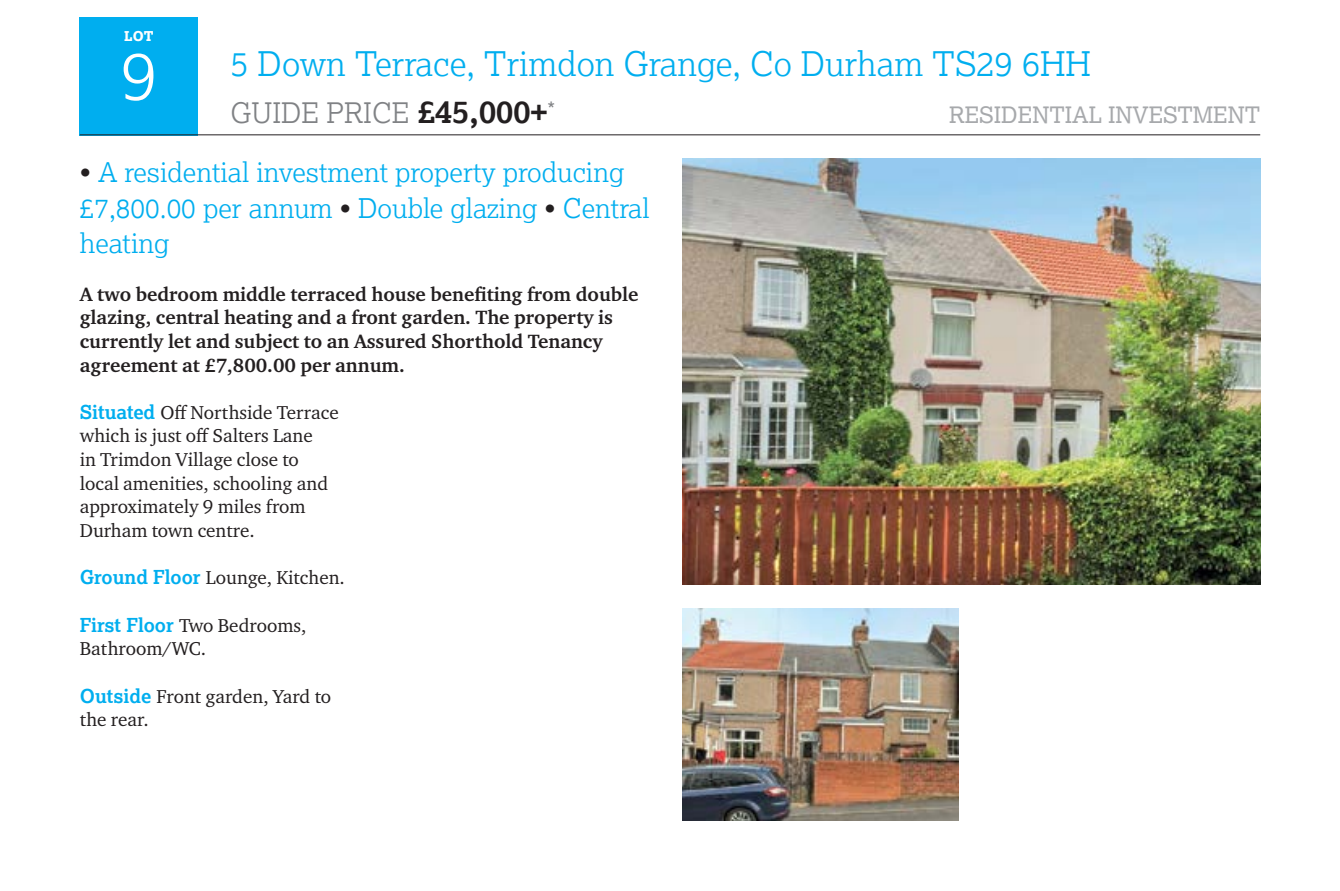
<style>
.page{position:relative;width:1340px;height:891px;background:#fff}
.page>*{position:absolute;margin:0;border:0;box-sizing:border-box;transform-origin:0 0}
.t1{font:300 67.5px "Lexia";color:#fff}
.t2{font:300 33.75px "Lexia";color:#00aeef}
.t3{font:300 28.12px "Lexia";color:#808285}
.t4{font:300 27px/35.3px "Lexia";color:#00aeef}
.t5{font:22.5px "Lexia";color:#a7a9ac}
.t6{font:700 19.8px/23.6px "Charter ITC Pro";color:#231f20}
.t7{font:19.12px/23.6px "Charter ITC Pro";color:#231f20}
.t8{font:800 13.5px "Lexia";color:#fff}
.s1{font-weight:700;font-size:31.5px;color:#231f20}
.s2{color:#231f20}
.s3{font-family:"Lexia";font-weight:700;color:#00aeef}
</style>
<div class="page">
<div style="left:80px;top:17px;width:118px;height:118px;background:#00aeef"></div>
<hr style="left:80px;top:134px;width:1180px;height:1px;background:#231f20">
<img style="left:682px;top:608px;width:276px;height:212px">
<img style="left:682px;top:159px;width:578px;height:425px">
<p class="t8" style="left:124px;top:27px;width:31px">LOT</p>
<h1 class="t1" style="left:120px;top:33px;width:38px">9</h1>
<h2 class="t2" style="left:230px;top:42px;width:862px">5 Down Terrace, Trimdon Grange, Co Durham TS29 6HH</h2>
<h3 class="t3" style="left:230px;top:95px;width:326px">GUIDE PRICE <span class="s1">£45,000+</span><sup>*</sup></h3>
<p class="t5" style="left:949px;top:101px;width:313px">RESIDENTIAL INVESTMENT</p>
<h3 class="t4" style="left:80px;top:154px;width:571px"><span class="s2">•</span> A residential investment property producing £7,800.00 per annum <span class="s2">•</span> Double glazing <span class="s2">•</span> Central heating</h3>
<p class="t6" style="left:80px;top:282px;width:560px">A two bedroom middle terraced house benefiting from double glazing, central heating and a front garden. The property is currently let and subject to an Assured Shorthold Tenancy agreement at £7,800.00 per annum.</p>
<p class="t7" style="left:80px;top:400px;width:260px"><span class="s3">Situated</span> Off Northside Terrace which is just off Salters Lane<br>in Trimdon Village close to local amenities, schooling and approximately 9 miles from<br>Durham town centre.</p>
<p class="t7" style="left:80px;top:565px;width:267px"><span class="s3">Ground Floor</span> Lounge, Kitchen.</p>
<p class="t7" style="left:80px;top:612px;width:228px"><span class="s3">First Floor</span> Two Bedrooms,<br>Bathroom/WC.</p>
<p class="t7" style="left:80px;top:683px;width:253px"><span class="s3">Outside</span> Front garden, Yard to the rear.</p>
</div>
